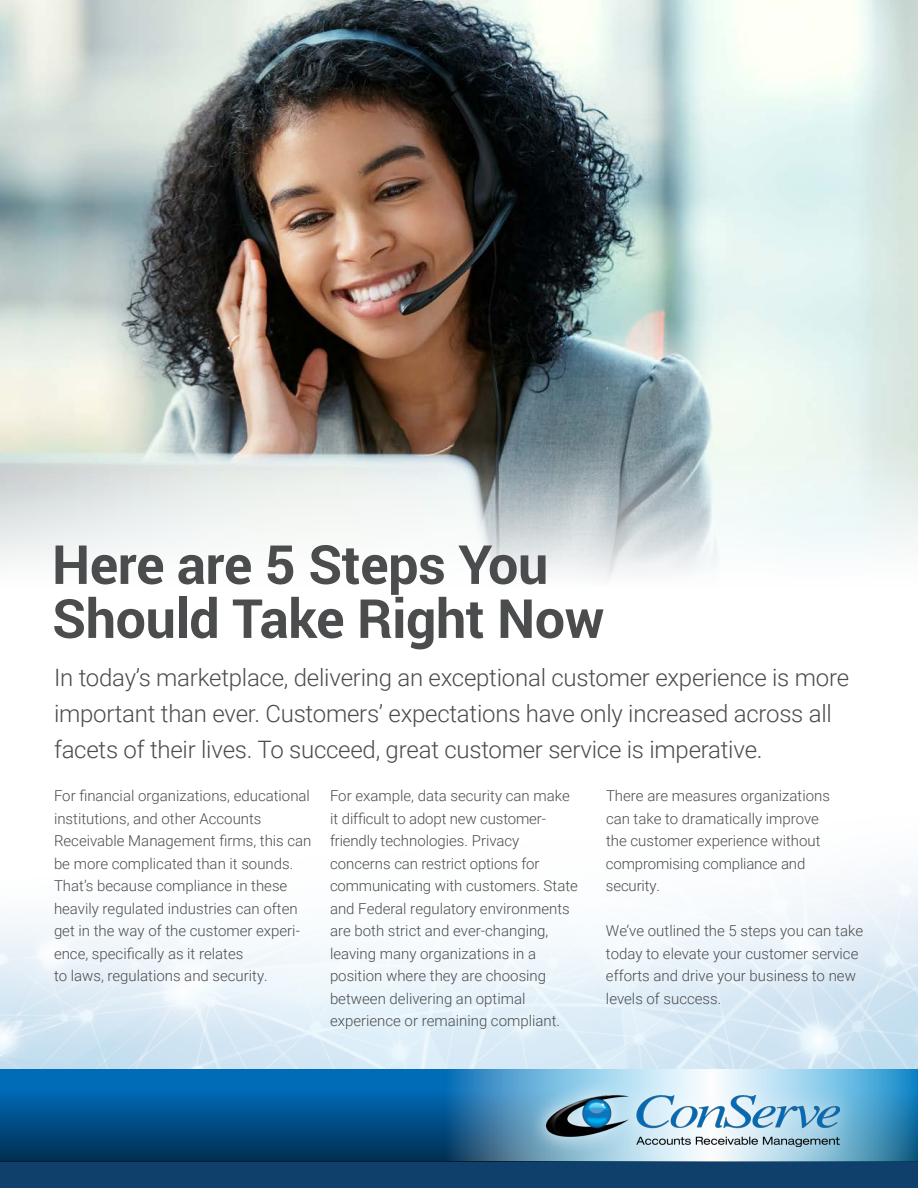
<style>
.page{position:relative;width:918px;height:1188px;background:#fff}
.page>*{position:absolute;margin:0;border:0;box-sizing:border-box;transform-origin:0 0}
.t1{font:700 54px/54px "Roboto";letter-spacing:-.01em;color:#4b4c4d}
.t2{font:300 24px/36px "Roboto";letter-spacing:-.01em;color:#4b4c4d}
.t3{font:300 15px/22.5px "Roboto";color:#4b4c4d}
</style>
<div class="page">
<svg style="left:0;top:870px;width:918px;height:199px"></svg>
<img style="left:0;top:0;width:918px;height:580px">
<div style="left:0;top:1161px;width:918px;height:27px;background:#0e406b"></div>
<div style="left:0;top:1069px;width:918px;height:92px;background:linear-gradient(to bottom,#0076c8,#003157)"></div>
<svg style="left:420px;top:1069px;width:45px;height:92px;background:#065791"></svg>
<svg style="left:465px;top:1069px;width:453px;height:92px;background:#5197c0"></svg>
<svg style="left:528px;top:1076px;width:330px;height:86px;background:#a6d0e4"></svg>
<img style="left:546px;top:1095px;width:294px;height:52px">
<p class="t1" style="left:52px;top:536px;width:554px">Here are 5 Steps You<br>Should Take Right Now</p>
<p class="t2" style="left:54px;top:659px;width:797px">In today’s marketplace, delivering an exceptional customer experience is more important than ever. Customers’ expectations have only increased across all facets of their lives. To succeed, great customer service is imperative.</p>
<p class="t3" style="left:54px;top:784px;width:259px">For financial organizations, educational institutions, and other Accounts Receivable Management firms, this can be more complicated than it sounds.<br>That’s because compliance in these heavily regulated industries can often get in the way of the customer experi&shy;ence, specifically as it relates<br>to laws, regulations and security.</p>
<p class="t3" style="left:330px;top:784px;width:241px">For example, data security can make it difficult to adopt new customer-</p>
<p class="t3" style="left:330px;top:829px;width:191px">friendly technologies. Privacy</p>
<p class="t3" style="left:330px;top:851px;width:211px">concerns can restrict options for</p>
<p class="t3" style="left:330px;top:874px;width:249px">communicating with customers. State and Federal regulatory environments are both strict and ever-changing,</p>
<p class="t3" style="left:330px;top:941px;width:208px">leaving many organizations in a</p>
<p class="t3" style="left:330px;top:964px;width:218px">position where they are choosing</p>
<p class="t3" style="left:330px;top:986px;width:197px">between delivering an optimal</p>
<p class="t3" style="left:330px;top:1009px;width:232px">experience or remaining compliant.</p>
<p class="t3" style="left:606px;top:784px;width:225px">There are measures organizations can take to dramatically improve the customer experience without compromising compliance and security.</p>
<p class="t3" style="left:606px;top:919px;width:259px">We’ve outlined the 5 steps you can take today to elevate your customer service efforts and drive your business to new levels of success.</p>
</div>
